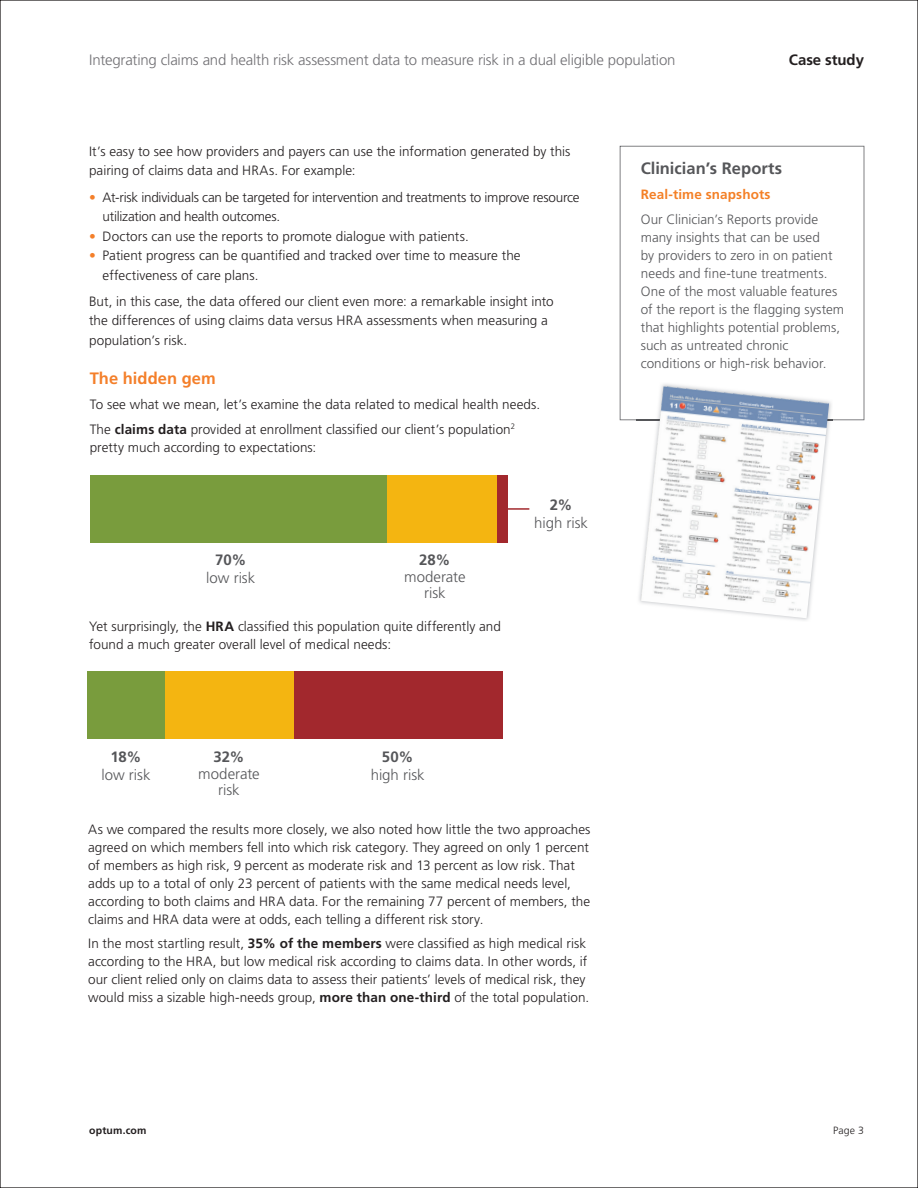
<style>
.page{position:relative;width:918px;height:1188px;background:#fff}
.page>*{position:absolute;margin:0;border:0;box-sizing:border-box;transform-origin:0 0}
.t1{font:700 16.5px "Frutiger LT Std";color:#555659}
.t2{font:700 16.5px "Frutiger LT Std";letter-spacing:.005em;color:#f47f2a}
.t3{font:300 15px "Frutiger LT Std";letter-spacing:-.015em;color:#717074}
.t4{font:300 15px/16.5px "Frutiger LT Std";letter-spacing:-.005em;color:#555659;text-align:center}
.t5{font:700 15px "Frutiger LT Std";color:#555659}
.t6{font:700 15px "Frutiger LT Std";letter-spacing:-.005em;color:#231f20}
.t7{font:300 13.5px/18px "Frutiger LT Std";color:#231f20}
.t8{font:300 13.5px/18px "Frutiger LT Std";color:#555659}
.t9{font:300 13.5px/19.5px "Frutiger LT Std";letter-spacing:-.02em;color:#231f20}
.t10{font:700 13.5px "Frutiger LT Std";letter-spacing:.01em;color:#f48026}
.t11{font:700 10.5px "Frutiger LT Std";letter-spacing:.02em;color:#231f20}
.t12{font:300 10.5px "Frutiger LT Std";color:#231f20}
.s1{color:#f47f2a}
.s2{font-weight:700}
</style>
<div class="page">
<div style="left:91px;top:475px;width:297px;height:68px;background:#799c3d"></div>
<div style="left:388px;top:475px;width:111px;height:68px;background:#f4b511"></div>
<div style="left:497px;top:475px;width:11px;height:68px;background:#a2282d"></div>
<div style="left:293px;top:671px;width:209px;height:68px;background:#a2282d"></div>
<div style="left:87px;top:671px;width:78px;height:68px;background:#799c3d"></div>
<svg style="left:620px;top:146px;width:244px;height:274px"></svg>
<img style="left:637px;top:382px;width:196px;height:239px">
<img style="left:641px;top:386px;width:188px;height:232px">
<hr style="left:502px;top:508px;width:27px;height:2px;background:#a2282d">
<div style="left:165px;top:671px;width:128px;height:68px;background:#f4b511"></div>
<p class="t3" style="left:89px;top:52px;width:588px">Integrating claims and health risk assessment data to measure risk in a dual eligible population</p>
<p class="t6" style="left:789px;top:51px;width:77px">Case study</p>
<p class="t7" style="left:89px;top:142px;width:483px;line-height:19.5px">It’s easy to see how providers and payers can use the information generated by this pairing of claims data and HRAs. For example:</p>
<p class="t9" style="left:103px;top:187px;width:479px;text-indent:-14px"><span class="s1">•</span> At-risk individuals can be targeted for intervention and treatments to improve resource utilization and health outcomes.</p>
<p class="t7" style="left:89px;top:227px;width:381px"><span class="s1">•</span> Doctors can use the reports to promote dialogue with patients.</p>
<p class="t7" style="left:103px;top:246px;width:420px;line-height:19.5px;text-indent:-14px"><span class="s1">•</span> Patient progress can be quantified and tracked over time to measure the effectiveness of care plans.</p>
<p class="t7" style="left:89px;top:292px;width:466px;line-height:19.5px">But, in this case, the data offered our client even more: a remarkable insight into the differences of using claims data versus HRA assessments when measuring a population’s risk.</p>
<p class="t2" style="left:90px;top:369px;width:128px">The hidden gem</p>
<p class="t7" style="left:90px;top:392px;width:452px;line-height:24.8px">To see what we mean, let’s examine the data related to medical health needs.<br>The <span class="s2">claims data</span> provided at enrollment classified our client’s population<sup>2</sup></p>
<p class="t7" style="left:90px;top:438px;width:228px">pretty much according to expectations:</p>
<p class="t5" style="left:215px;top:551px;width:33px">70%</p>
<p class="t4" style="left:206px;top:570px;width:50px">low risk</p>
<p class="t5" style="left:419px;top:551px;width:33px">28%</p>
<p class="t4" style="left:404px;top:568px;width:63px">moderate risk</p>
<p class="t7" style="left:89px;top:617px;width:413px">Yet surprisingly, the <span class="s2">HRA</span> classified this population quite differently and found a much greater overall level of medical needs:</p>
<p class="t5" style="left:550px;top:496px;width:24px">2%</p>
<p class="t4" style="left:534px;top:515px;width:55px">high risk</p>
<p class="t5" style="left:110px;top:748px;width:33px">18%</p>
<p class="t4" style="left:102px;top:767px;width:50px">low risk</p>
<p class="t5" style="left:213px;top:748px;width:33px">32%</p>
<p class="t4" style="left:198px;top:765px;width:63px">moderate risk</p>
<p class="t5" style="left:382px;top:748px;width:33px">50%</p>
<p class="t4" style="left:371px;top:767px;width:55px">high risk</p>
<p class="t7" style="left:88px;top:820px;width:504px">As we compared the results more closely, we also noted how little the two approaches agreed on which members fell into which risk category. They agreed on only 1 percent of members as high risk, 9 percent as moderate risk and 13 percent as low risk. That adds up to a total of only 23 percent of patients with the same medical needs level, according to both claims and HRA data. For the remaining 77 percent of members, the claims and HRA data were at odds, each telling a different risk story.</p>
<p class="t7" style="left:88px;top:935px;width:503px">In the most startling result, <span class="s2">35% of the members</span> were classified as high medical risk according to the HRA, but low medical risk according to claims data. In other words, if our client relied only on claims data to assess their patients’ levels of medical risk, they would miss a sizable high-needs group, <span class="s2">more than one-third</span> of the total population.</p>
<p class="t1" style="left:641px;top:159px;width:143px">Clinician’s Reports</p>
<p class="t10" style="left:641px;top:187px;width:131px">Real-time snapshots</p>
<p class="t8" style="left:641px;top:210px;width:205px">Our Clinician’s Reports provide many insights that can be used<br>by providers to zero in on patient needs and fine-tune treatments.<br>One of the most valuable features of the report is the flagging system that highlights potential problems, such as untreated chronic conditions or high-risk behavior.</p>
<p class="t11" style="left:89px;top:1124px;width:59px">optum.com</p>
<p class="t12" style="left:833px;top:1125px;width:32px">Page 3</p>
</div>
